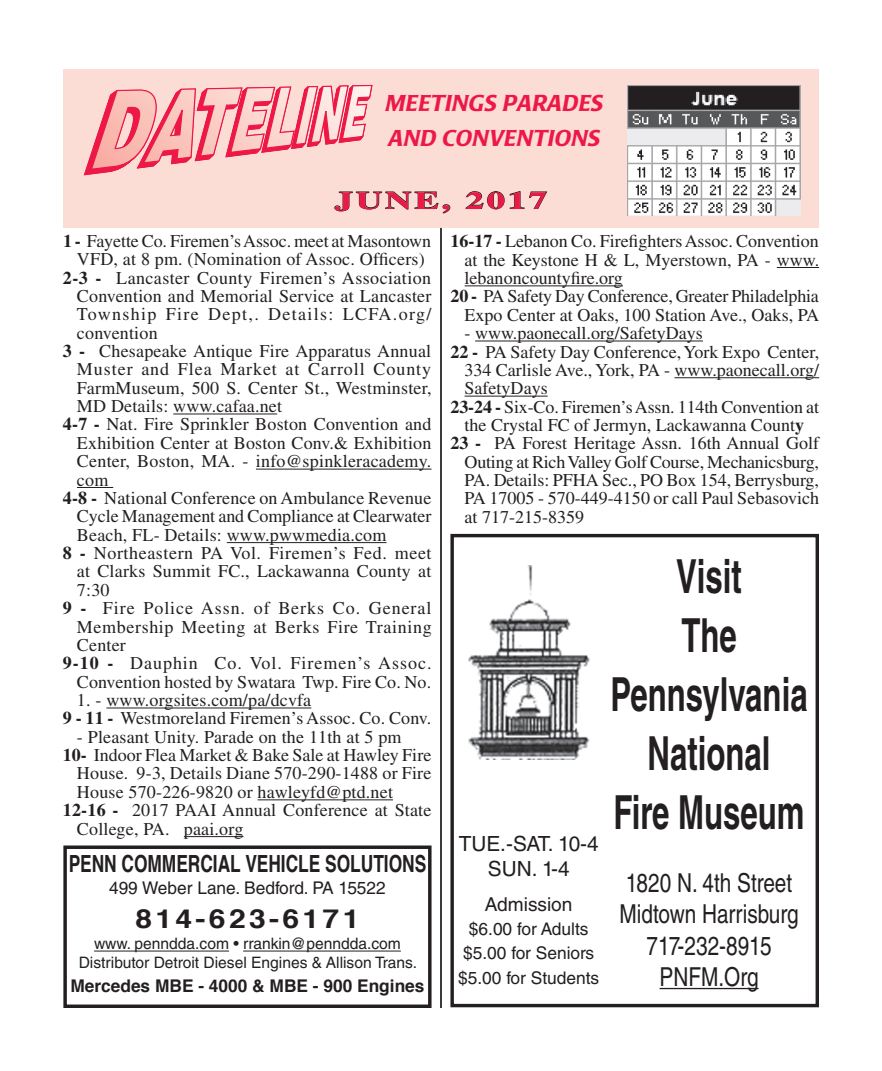
<style>
.page{position:relative;width:882px;height:1071px;background:#fff}
.page>*{position:absolute;margin:0;border:0;box-sizing:border-box;transform-origin:0 0}
.t1{font:700 47.07px/59.1px "Helvetica LT Std";color:#231f20;text-align:center;scale:.66 1}
.t2{font:700 26.25px "Helvetica";letter-spacing:.11em;color:#231f20;scale:1.15 1}
.t3{font:26.07px/31.3px "Helvetica LT Std";color:#231f20;text-align:center;scale:.8 1}
.t4{font:700 24.5px "Times LT Std";letter-spacing:.075em;color:#ed1846;scale:1.5 1}
.t5{font:700 23.62px "Helvetica";color:#231f20;scale:.73 1}
.t6{font:italic 500 22.75px/35px "Poppl Laudatio";letter-spacing:.025em;color:#ed1846}
.t7{font:20.82px/25px "Helvetica LT Std";color:#231f20;text-align:center}
.t8{font:19.07px "Helvetica LT Std";color:#231f20}
.t9{font:18.03px/18.4px "Times LT Std";letter-spacing:.01em;color:#231f20}
.t10{font:18.03px "Times LT Std";letter-spacing:-.015em;color:#231f20}
.t11{font:18.03px "Times LT Std";letter-spacing:.05em;color:#231f20}
.t12{font:18.03px "Times LT Std";letter-spacing:-.01em;color:#231f20}
.t13{font:18.03px "Times LT Std";letter-spacing:.03em;color:#231f20}
.t14{font:18.03px "Times LT Std";letter-spacing:.035em;color:#231f20}
.t15{font:18.03px "Times LT Std";letter-spacing:.075em;color:#231f20}
.t16{font:18.03px "Times LT Std";letter-spacing:.055em;color:#231f20}
.t17{font:700 17.5px "Helvetica";color:#231f20}
.t18{font:17.5px "Helvetica LT Std";color:#231f20}
.t19{font:17.32px/24.3px "Helvetica LT Std";color:#231f20;text-align:center}
.t20{font:15.75px/18.9px "Helvetica LT Std";color:#231f20;text-align:center}
.s1{font-weight:700}
</style>
<div class="page">
<hr style="left:173px;top:414px;width:104px;height:1px;background:#231f20">
<hr style="left:256px;top:469px;width:176px;height:1px;background:#231f20">
<hr style="left:77px;top:487px;width:36px;height:1px;background:#231f20">
<hr style="left:227px;top:542px;width:160px;height:1px;background:#231f20">
<hr style="left:106px;top:708px;width:205px;height:1px;background:#231f20">
<hr style="left:258px;top:799px;width:135px;height:1px;background:#231f20">
<hr style="left:184px;top:836px;width:59px;height:1px;background:#231f20">
<div style="left:63px;top:69px;width:756px;height:159px;background:#fcddd6"></div>
<svg style="left:84px;top:85px;width:289px;height:90px"></svg>
<hr style="left:777px;top:267px;width:42px;height:1px;background:#231f20">
<hr style="left:465px;top:285px;width:158px;height:1px;background:#231f20">
<hr style="left:475px;top:341px;width:228px;height:1px;background:#231f20">
<hr style="left:675px;top:377px;width:144px;height:1px;background:#231f20">
<hr style="left:465px;top:396px;width:83px;height:1px;background:#231f20">
<hr style="left:440px;top:228px;width:2px;height:780px;background:#231f20">
<img style="left:628px;top:85px;width:172px;height:131px">
<svg style="left:334px;top:191px;width:117px;height:23px"></svg>
<svg style="left:465px;top:191px;width:83px;height:19px"></svg>
<div style="left:63px;top:846px;width:369px;height:162px;border:3px solid #231f20"></div>
<hr style="left:94px;top:951px;width:135px;height:1px;background:#231f20">
<hr style="left:243px;top:951px;width:158px;height:1px;background:#231f20">
<img style="left:468px;top:565px;width:122px;height:195px">
<div style="left:450px;top:534px;width:369px;height:473px;border:3px solid #231f20"></div>
<hr style="left:660px;top:988px;width:99px;height:1px;background:#231f20">
<p class="t6" style="left:385px;top:86px;width:219px">MEETINGS PARADES<br>AND</p>
<p class="t6" style="left:442px;top:121px;width:159px">CONVENTIONS</p>
<h3 class="t4" style="left:335px;top:186px;width:143px">JUNE, 2017</h3>
<p class="t9" style="left:63px;top:231px;width:370px"><span class="s1">1 -</span> Fayette Co. Firemen’s Assoc. meet at Masontown</p>
<p class="t9" style="left:77px;top:250px;width:349px">VFD, at 8 pm. (Nomination of Assoc. Officers)</p>
<p class="t9" style="left:63px;top:268px;width:370px"><span class="s1">2-3 -</span> Lancaster County Firemen’s Association</p>
<p class="t9" style="left:77px;top:287px;width:356px">Convention and Memorial Service at Lancaster</p>
<p class="t15" style="left:77px;top:304px;width:356px">Township Fire Dept,. Details: LCFA.org/</p>
<p class="t9" style="left:77px;top:323px;width:82px">convention</p>
<p class="t9" style="left:63px;top:342px;width:370px"><span class="s1">3 -</span> Chesapeake Antique Fire Apparatus Annual</p>
<p class="t11" style="left:77px;top:359px;width:356px">Muster and Flea Market at Carroll County</p>
<p class="t9" style="left:77px;top:378px;width:356px">FarmMuseum, 500 S. Center St., Westminster,</p>
<p class="t9" style="left:77px;top:397px;width:207px">MD Details: www.cafaa.net</p>
<p class="t9" style="left:63px;top:415px;width:370px"><span class="s1">4-7 -</span> Nat. Fire Sprinkler Boston Convention and</p>
<p class="t9" style="left:77px;top:434px;width:356px">Exhibition Center at Boston Conv.&amp; Exhibition</p>
<p class="t9" style="left:77px;top:452px;width:356px">Center, Boston, MA. - info@spinkleracademy.</p>
<p class="t9" style="left:77px;top:470px;width:33px">com</p>
<p class="t9" style="left:63px;top:489px;width:370px"><span class="s1">4-8 -</span> National Conference on Ambulance Revenue</p>
<p class="t9" style="left:77px;top:507px;width:356px">Cycle Management and Compliance at Clearwater</p>
<p class="t9" style="left:77px;top:525px;width:311px">Beach, FL- Details: www.pwwmedia.com</p>
<p class="t13" style="left:63px;top:543px;width:370px"><span class="s1">8 -</span> Northeastern PA Vol. Firemen’s Fed. meet</p>
<p class="t9" style="left:77px;top:562px;width:356px">at Clarks Summit FC., Lackawanna County at</p>
<p class="t9" style="left:77px;top:580px;width:34px">7:30</p>
<p class="t11" style="left:63px;top:598px;width:370px"><span class="s1">9 -</span> Fire Police Assn. of Berks Co. General</p>
<p class="t14" style="left:77px;top:616px;width:356px">Membership Meeting at Berks Fire Training</p>
<p class="t9" style="left:77px;top:636px;width:50px">Center</p>
<p class="t16" style="left:63px;top:653px;width:370px"><span class="s1">9-10 -</span> Dauphin Co. Vol. Firemen’s Assoc.</p>
<p class="t9" style="left:77px;top:672px;width:356px">Convention hosted by Swatara Twp. Fire Co. No.</p>
<p class="t9" style="left:63px;top:691px;width:370px;text-indent:14px">1. - www.orgsites.com/pa/dcvfa<br><span class="s1">9 - 11 -</span> Westmoreland Firemen’s Assoc. Co. Conv.</p>
<p class="t9" style="left:77px;top:727px;width:326px">- Pleasant Unity. Parade on the 11th at 5 pm</p>
<p class="t9" style="left:63px;top:746px;width:370px"><span class="s1">10-</span> Indoor Flea Market &amp; Bake Sale at Hawley Fire</p>
<p class="t9" style="left:77px;top:764px;width:356px">House. 9-3, Details Diane 570-290-1488 or Fire</p>
<p class="t9" style="left:77px;top:783px;width:318px">House 570-226-9820 or hawleyfd@ptd.net</p>
<p class="t9" style="left:63px;top:801px;width:370px"><span class="s1">12-16 -</span> 2017 PAAI Annual Conference at State</p>
<p class="t9" style="left:77px;top:819px;width:168px">College, PA. paai.org</p>
<h3 class="t5" style="left:69px;top:845px;width:491px">PENN COMMERCIAL VEHICLE SOLUTIONS</h3>
<p class="t18" style="left:109px;top:878px;width:278px">499 Weber Lane. Bedford. PA 15522</p>
<h2 class="t2" style="left:135px;top:897px;width:196px">814-623-6171</h2>
<p class="t20" style="left:79px;top:934px;width:340px">www. penndda.com • rrankin@penndda.com<br>Distributor Detroit Diesel Engines &amp; Allison Trans.</p>
<p class="t17" style="left:70px;top:972px;width:356px">Mercedes MBE - 4000 &amp; MBE - 900 Engines</p>
<p class="t9" style="left:451px;top:232px;width:370px"><span class="s1">16-17 -</span> Lebanon Co. Firefighters Assoc. Convention</p>
<p class="t9" style="left:465px;top:250px;width:356px">at the Keystone H &amp; L, Myerstown, PA - www.</p>
<p class="t9" style="left:465px;top:269px;width:160px">lebanoncountyfire.org</p>
<p class="t10" style="left:451px;top:286px;width:370px"><span class="s1">20 -</span> PA Safety Day Conference, Greater Philadelphia</p>
<p class="t9" style="left:465px;top:305px;width:356px">Expo Center at Oaks, 100 Station Ave., Oaks, PA</p>
<p class="t9" style="left:465px;top:324px;width:240px">- www.paonecall.org/SafetyDays</p>
<p class="t9" style="left:451px;top:342px;width:370px"><span class="s1">22 -</span> PA Safety Day Conference, York Expo Center,</p>
<p class="t9" style="left:465px;top:361px;width:356px">334 Carlisle Ave., York, PA - www.paonecall.org/</p>
<p class="t9" style="left:465px;top:379px;width:85px">SafetyDays</p>
<p class="t12" style="left:451px;top:396px;width:370px"><span class="s1">23-24 -</span> Six-Co. Firemen’s Assn. 114th Convention at</p>
<p class="t9" style="left:465px;top:416px;width:341px">the Crystal FC of Jermyn, Lackawanna Count<span class="s1">y</span></p>
<p class="t9" style="left:451px;top:434px;width:370px"><span class="s1">23 -</span> PA Forest Heritage Assn. 16th Annual Golf</p>
<p class="t10" style="left:465px;top:452px;width:356px">Outing at Rich Valley Golf Course, Mechanicsburg,</p>
<p class="t9" style="left:465px;top:471px;width:356px">PA. Details: PFHA Sec., PO Box 154, Berrysburg,</p>
<p class="t9" style="left:465px;top:489px;width:356px">PA 17005 - 570-449-4150 or call Paul Sebasovich</p>
<p class="t9" style="left:465px;top:508px;width:121px">at 717-215-8359</p>
<p class="t7" style="left:459px;top:831px;width:142px">TUE.-SAT. 10-4<br>SUN. 1-4</p>
<p class="t8" style="left:485px;top:893px;width:89px">Admission</p>
<p class="t19" style="left:458px;top:917px;width:143px">$6.00 for Adults $5.00 for Seniors $5.00 for Students</p>
<h1 class="t1" style="left:610px;top:546px;width:300px">Visit<br>The<br>Pennsylvania<br>National<br>Fire Museum</h1>
<h3 class="t3" style="left:620px;top:867px;width:225px">1820 N. 4th Street<br>Midtown Harrisburg<br>717-232-8915<br>PNFM.Org</h3>
</div>
